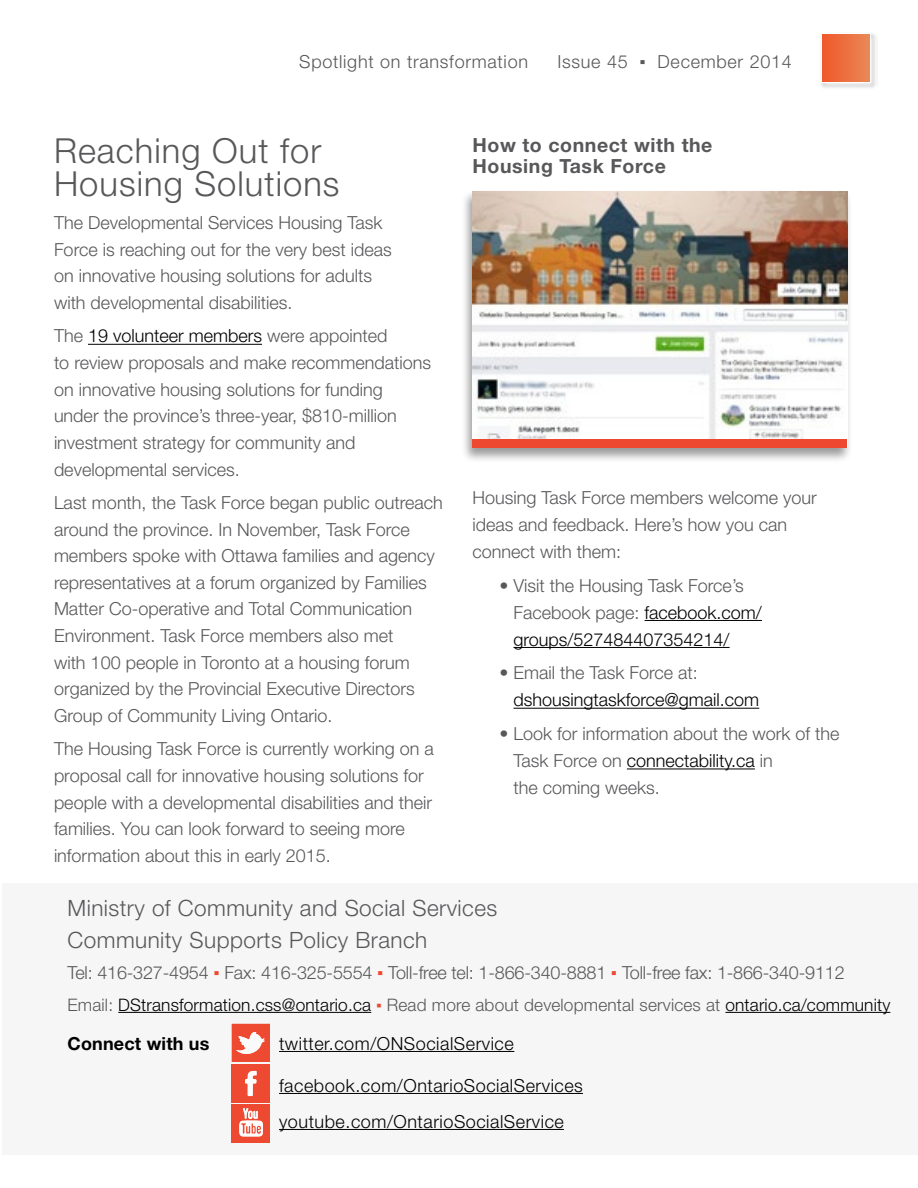
<style>
.page{position:relative;width:918px;height:1188px;background:#fff}
.page>*{position:absolute;margin:0;border:0;box-sizing:border-box;transform-origin:0 0}
.t1{font:300 34.5px/33px "Helvetica Neue LT Std";letter-spacing:.03em;color:#58585b}
.t2{font:300 22.5px/31.5px "Helvetica Neue LT Std";letter-spacing:.02em;color:#58585b}
.t3{font:700 19.5px/21px "Helvetica Neue LT Std";letter-spacing:.03em;color:#58585b}
.t4{font:300 18px/26.5px "Helvetica Neue LT Std";color:#58585b}
.t5{font:300 18px/36px "Helvetica Neue LT Std";letter-spacing:.03em;color:#000}
.t6{font:300 18px/27px "Helvetica Neue LT Std";color:#000}
.t7{font:300 18px "Helvetica Neue LT Std";letter-spacing:.04em;color:#58585b}
.t8{font:700 18px "Helvetica Neue LT Std";letter-spacing:.01em;color:#000}
.t9{font:300 17.25px "Helvetica Neue LT Std";letter-spacing:.01em;color:#000}
.s1{font-family:"Verdana";font-weight:400}
.s2{color:#000}
.s3{color:#58585b}
.s4{font-family:"Verdana";font-weight:400;color:#ef4831}
.s5{font-family:"Verdana";font-weight:400;font-size:16.5px;color:#ef4831}
</style>
<div class="page">
<img style="left:821px;top:33px;width:55px;height:55px">
<svg style="left:821px;top:33px;width:50px;height:50px"></svg>
<div style="left:822px;top:34px;width:48px;height:48px;background:linear-gradient(to right,#f0582a,#e98756)"></div>
<div style="left:2px;top:884px;width:916px;height:271px;background:#f6f6f6"></div>
<hr style="left:88px;top:344px;width:174px;height:1px;background:#000">
<hr style="left:645px;top:620px;width:117px;height:1px;background:#000">
<hr style="left:514px;top:647px;width:216px;height:1px;background:#000">
<hr style="left:514px;top:708px;width:245px;height:1px;background:#000">
<hr style="left:627px;top:769px;width:128px;height:1px;background:#000">
<hr style="left:118px;top:1012px;width:253px;height:1px;background:#000">
<hr style="left:725px;top:1012px;width:165px;height:1px;background:#000">
<hr style="left:279px;top:1051px;width:235px;height:1px;background:#000">
<hr style="left:279px;top:1093px;width:304px;height:1px;background:#000">
<hr style="left:279px;top:1129px;width:285px;height:1px;background:#000">
<div style="left:462px;top:190px;width:391px;height:273px;background:#000;opacity:.4"></div>
<img style="left:473px;top:191px;width:374px;height:248px">
<div style="left:472px;top:439px;width:375px;height:9px;background:#ef4831"></div>
<svg style="left:232px;top:1024px;width:38px;height:118px"></svg>
<p class="t7" style="left:299px;top:51px;width:230px">Spotlight on transformation</p>
<p class="t7" style="left:557px;top:51px;width:236px">Issue 45 <span class="s1">▪</span> December 2014</p>
<h1 class="t1" style="left:54px;top:133px;width:287px">Reaching Out for<br>Housing Solutions</h1>
<p class="t4" style="left:54px;top:209px;width:339px">The Developmental Services Housing Task Force is reaching out for the very best ideas on innovative housing solutions for adults with developmental disabilities.</p>
<p class="t4" style="left:54px;top:322px;width:379px">The <span class="s2">19 volunteer members</span> were appointed<br>to review proposals and make recommendations on innovative housing solutions for funding under the province’s three-year, $810-million investment strategy for community and developmental services.</p>
<p class="t4" style="left:54px;top:489px;width:390px">Last month, the Task Force began public outreach around the province. In November, Task Force members spoke with Ottawa families and agency representatives at a forum organized by Families Matter Co-operative and Total Communication Environment. Task Force members also met<br>with 100 people in Toronto at a housing forum organized by the Provincial Executive Directors Group of Community Living Ontario.</p>
<p class="t4" style="left:54px;top:735px;width:381px">The Housing Task Force is currently working on a proposal call for innovative housing solutions for people with a developmental disabilities and their families. You can look forward to seeing more information about this in early 2015.</p>
<p class="t3" style="left:472px;top:134px;width:242px">How to connect with the<br>Housing Task Force</p>
<p class="t4" style="left:472px;top:484px;width:346px;line-height:27px">Housing Task Force members welcome your ideas and feedback. Here’s how you can connect with them:</p>
<p class="t4" style="left:500px;top:572px;width:246px">• Visit the Housing Task Force’s</p>
<p class="t6" style="left:514px;top:598px;width:250px"><span class="s3">Facebook page:</span> facebook.com/ groups/527484407354214/</p>
<p class="t4" style="left:500px;top:659px;width:200px">• Email the Task Force at:</p>
<p class="t6" style="left:514px;top:686px;width:247px">dshousingtaskforce@gmail.com</p>
<p class="t4" style="left:500px;top:720px;width:342px">• Look for information about the work of the</p>
<p class="t4" style="left:514px;top:747px;width:261px;line-height:27px">Task Force on <span class="s2">connectability.ca</span> in the coming weeks.</p>
<p class="t2" style="left:68px;top:892px;width:431px">Ministry of Community and Social Services<br>Community Supports Policy Branch</p>
<p class="t4" style="left:68px;top:959px;width:779px">Tel: 416-327-4954 <span class="s4">▪</span> Fax: 416-325-5554 <span class="s4">▪</span> Toll-free tel: 1-866-340-8881 <span class="s4">▪</span> Toll-free fax: 1-866-340-9112</p>
<p class="t9" style="left:68px;top:994px;width:824px"><span class="s3">Email:</span> DStransformation.css@ontario.ca <span class="s5">▪</span> <span class="s3">Read more about developmental services at</span> ontario.ca/community</p>
<p class="t8" style="left:68px;top:1032px;width:143px">Connect with us</p>
<p class="t5" style="left:279px;top:1025px;width:236px">twitter.com/ONSocialService</p>
<p class="t5" style="left:279px;top:1067px;width:305px">facebook.com/OntarioSocialServices youtube.com/OntarioSocialService</p>
</div>
